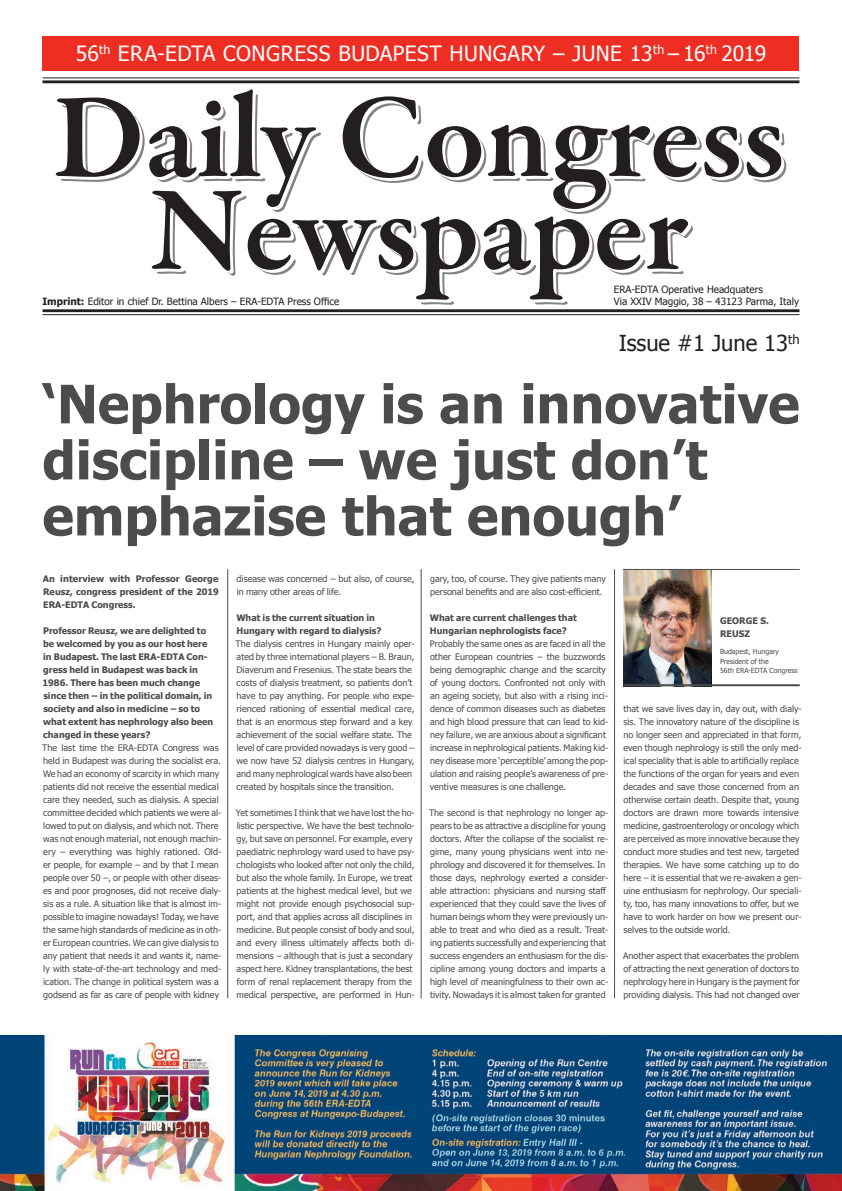
<style>
.page{position:relative;width:842px;height:1191px;background:#fff}
.page>*{position:absolute;margin:0;border:0;box-sizing:border-box;transform-origin:0 0}
.t1{font:700 53px/56px "Tahoma";color:#4b4c4d}
.t2{font:22px "Tahoma";color:#231f20}
.t3{font:21px "Tahoma";letter-spacing:.02em;color:#fff}
.t4{font:10px/12px "Tahoma";color:#231f20}
.t5{font:9px/13px "Tahoma";color:#4b4c4d}
.t6{font:700 9px/13px "Tahoma";color:#4b4c4d}
.t7{font:7px/9.8px "Tahoma";color:#4b4c4d}
.s1{font-weight:700}
</style>
<div class="page">
<svg style="left:56px;top:89px;width:730px;height:216px"></svg>
<div style="left:43px;top:36px;width:756px;height:34px;background:#ee2e22"></div>
<hr style="left:43px;top:78px;width:756px;height:1px;background:#231f20">
<hr style="left:43px;top:80px;width:756px;height:3px;background:#231f20">
<hr style="left:43px;top:314px;width:756px;height:1px;background:#231f20">
<hr style="left:43px;top:309px;width:756px;height:3px;background:#231f20">
<img style="left:0;top:1035px;width:842px;height:156px">
<img style="left:623px;top:570px;width:88px;height:114px">
<hr style="left:623px;top:684px;width:177px;height:2px;background:#4b4c4d">
<hr style="left:623px;top:569px;width:177px;height:1px;background:#4b4c4d">
<hr style="left:227px;top:569px;width:1px;height:429px;background:#4b4c4d">
<hr style="left:421px;top:569px;width:1px;height:429px;background:#4b4c4d">
<hr style="left:614px;top:569px;width:1px;height:429px;background:#4b4c4d">
<h3 class="t3" style="left:76px;top:39px;width:692px">56<sup>th</sup> ERA-EDTA CONGRESS BUDAPEST HUNGARY – JUNE 13<sup>th</sup> – 16<sup>th</sup> 2019</h3>
<p class="t4" style="left:42px;top:295px;width:299px"><span class="s1">Imprint:</span> Editor in chief Dr. Bettina Albers – ERA-EDTA Press Office</p>
<p class="t4" style="left:614px;top:283px;width:187px">ERA-EDTA Operative Headquaters<br>Via XXIV Maggio, 38 – 43123 Parma, Italy</p>
<h2 class="t2" style="left:619px;top:329px;width:182px">Issue #1 June 13<sup>th</sup></h2>
<h1 class="t1" style="left:42px;top:373px;width:759px">‘Nephrology is an innovative discipline – we just don’t emphazise that enough’</h1>
<p class="t6" style="left:43px;top:572px;width:178px;text-align:justify">An interview with Professor George Reusz, congress president of the 2019<br>ERA-EDTA Congress.</p>
<p class="t6" style="left:42px;top:624px;width:172px">Professor Reusz, we are delighted to be welcomed by you as our host here in Budapest. The last ERA-EDTA Con&shy;gress held in Budapest was back in 1986. There has been much change since then – in the political domain, in society and also in medicine – so to what extent has nephrology also been changed in these years?</p>
<p class="t5" style="left:42px;top:741px;width:181px">The last time the ERA-EDTA Congress was held in Budapest was during the socialist era.<br>We had an economy of scarcity in which many patients did not receive the essential medical care they needed, such as dialysis. A special committee decided which patients we were al&shy;lowed to put on dialysis, and which not. There was not enough material, not enough machin&shy;ery – everything was highly rationed. Old&shy;er people, for example – and by that I mean people over 50 –, or people with other diseas&shy;es and poor prognoses, did not receive dialy&shy;sis as a rule. A situation like that is almost im&shy;possible to imagine nowadays! Today, we have the same high standards of medicine as in oth&shy;er European countries. We can give dialysis to any patient that needs it and wants it, name&shy;ly with state-of-the-art technology and med&shy;ication. The change in political system was a godsend as far as care of people with kidney</p>
<p class="t5" style="left:237px;top:572px;width:179px">disease was concerned – but also, of course, in many other areas of life.</p>
<p class="t6" style="left:236px;top:611px;width:147px">What is the current situation in<br>Hungary with regard to dialysis?</p>
<p class="t5" style="left:236px;top:637px;width:181px">The dialysis centres in Hungary mainly oper&shy;ated by three international players – B. Braun, Diaverum and Fresenius. The state bears the costs of dialysis treatment, so patients don’t have to pay anything. For people who expe&shy;rienced rationing of essential medical care, that is an enormous step forward and a key achievement of the social welfare state. The level of care provided nowadays is very good – we now have 52 dialysis centres in Hungary, and many nephrological wards have also been created by hospitals since the transition.</p>
<p class="t5" style="left:236px;top:806px;width:180px">Yet sometimes I think that we have lost the ho&shy;listic perspective. We have the best technolo&shy;gy, but save on personnel. For example, every paediatric nephrology ward used to have psy&shy;chologists who looked after not only the child, but also the whole family. In Europe, we treat patients at the highest medical level, but we might not provide enough psychosocial sup&shy;port, and that applies across all disciplines in medicine. But people consist of body and soul, and every illness ultimately affects both di&shy;mensions – although that is just a secondary aspect here. Kidney transplantations, the best form of renal replacement therapy from the medical perspective, are performed in Hun-</p>
<p class="t5" style="left:430px;top:572px;width:177px">gary, too, of course. They give patients many personal benefits and are also cost-efficient.</p>
<p class="t6" style="left:430px;top:611px;width:149px">What are current challenges that<br>Hungarian nephrologists face?</p>
<p class="t5" style="left:430px;top:637px;width:180px">Probably the same ones as are faced in all the other European countries – the buzzwords being demographic change and the scarcity of young doctors. Confronted not only with an ageing society, but also with a rising inci&shy;dence of common diseases such as diabetes and high blood pressure that can lead to kid&shy;ney failure, we are anxious about a significant increase in nephrological patients. Making kid&shy;ney disease more ‘perceptible’ among the pop&shy;ulation and raising people’s awareness of pre&shy;ventive measures is one challenge.</p>
<p class="t5" style="left:429px;top:806px;width:181px">The second is that nephrology no longer ap&shy;pears to be as attractive a discipline for young doctors. After the collapse of the socialist re&shy;gime, many young physicians went into ne&shy;phrology and discovered it for themselves. In those days, nephrology exerted a consider&shy;able attraction: physicians and nursing staff experienced that they could save the lives of human beings whom they were previously un&shy;able to treat and who died as a result. Treat&shy;ing patients successfully and experiencing that success engenders an enthusiasm for the dis&shy;cipline among young doctors and imparts a high level of meaningfulness to their own ac&shy;tivity. Nowadays it is almost taken for granted</p>
<p class="t6" style="left:720px;top:614px;width:51px">GEORGE S.<br>REUSZ</p>
<p class="t7" style="left:720px;top:646px;width:79px">Budapest, Hungary<br>President of the<br>56th ERA-EDTA Congress</p>
<p class="t5" style="left:623px;top:702px;width:180px">that we save lives day in, day out, with dialy&shy;sis. The innovatory nature of the discipline is no longer seen and appreciated in that form, even though nephrology is still the only med&shy;ical speciality that is able to artificially replace the functions of the organ for years and even decades and save those concerned from an otherwise certain death. Despite that, young doctors are drawn more towards intensive medicine, gastroenterology or oncology which are perceived as more innovative because they conduct more studies and test new, targeted therapies. We have some catching up to do here – it is essential that we re-awaken a gen&shy;uine enthusiasm for nephrology. Our speciali&shy;ty, too, has many innovations to offer, but we have to work harder on how we present our&shy;selves to the outside world.</p>
<p class="t5" style="left:623px;top:949px;width:178px;text-align:justify">Another aspect that exacerbates the problem of attracting the next generation of doctors to nephrology here in Hungary is the payment for providing dialysis. This had not changed over</p>
</div>
